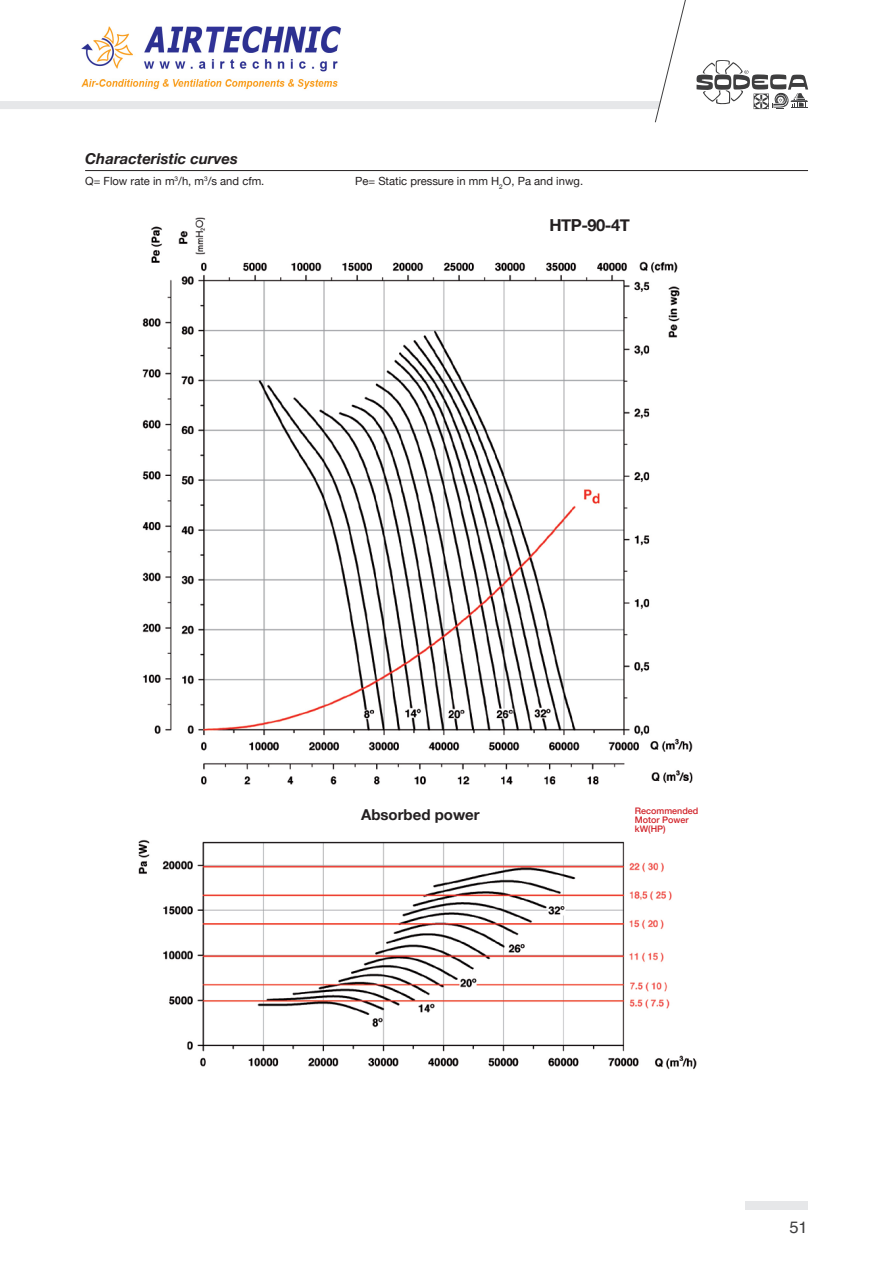
<style>
.page{position:relative;width:893px;height:1263px;background:#fff}
.page>*{position:absolute;margin:0;border:0;box-sizing:border-box;transform-origin:0 0}
.t1{font:700 16.5px "Helvetica Neue";letter-spacing:-.03em;color:#231f20}
.t2{font:16.5px "Helvetica";color:#3e3e3f}
.t3{font:italic 700 15px "Helvetica Neue";color:#231f20}
.t4{font:700 15px "Helvetica Neue";color:#231f20}
.t5{font:11.25px "Helvetica Neue";color:#231f20}
.t6{font:500 9px/9px "Helvetica Neue";color:#d1232a}
</style>
<div class="page">
<div style="left:746px;top:1202px;width:62px;height:8px;background:#e6e7e9"></div>
<svg style="left:0;top:0;width:686px;height:123px"></svg>
<svg style="left:696px;top:60px;width:112px;height:49px"></svg>
<img style="left:138px;top:217px;width:559px;height:853px">
<hr style="left:85px;top:170px;width:723px;height:1px;background:#231f20">
<img style="left:81px;top:27px;width:261px;height:64px">
<h2 class="t3" style="left:85px;top:147px;width:154px">Characteristic curves</h2>
<p class="t5" style="left:85px;top:173px;width:181px">Q= Flow rate in m<sup>3</sup>/h, m<sup>3</sup>/s and cfm.</p>
<p class="t5" style="left:355px;top:173px;width:229px">Pe= Static pressure in mm H<sub>2</sub>O, Pa and inwg.</p>
<h1 class="t1" style="left:549px;top:212px;width:82px">HTP-90-4T</h1>
<h2 class="t4" style="left:361px;top:803px;width:120px">Absorbed power</h2>
<p class="t6" style="left:635px;top:806px;width:65px">Recommended<br>Motor Power kW(HP)</p>
<h1 class="t2" style="left:789px;top:1214px;width:20px">51</h1>
</div>
